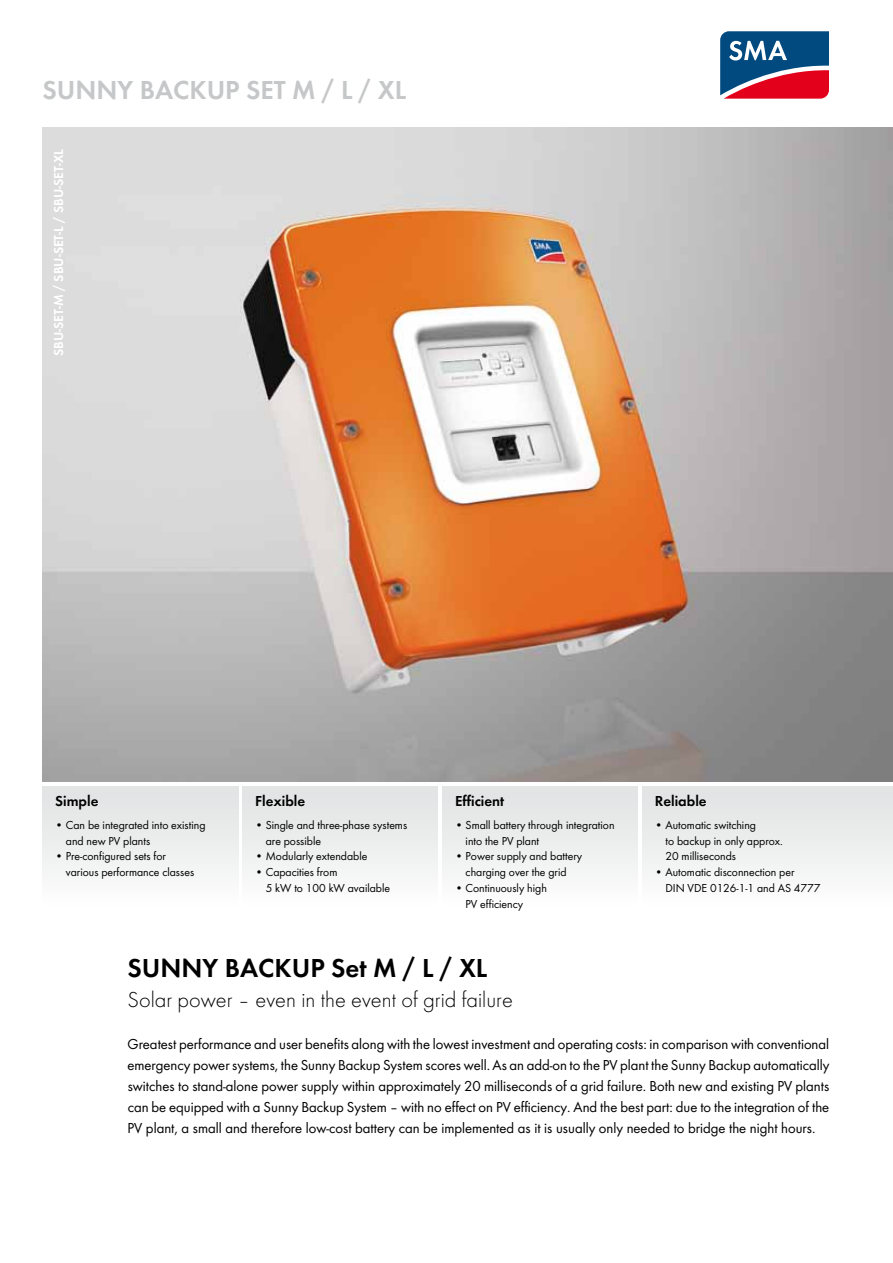
<style>
.page{position:relative;width:893px;height:1263px;background:#fff}
.page>*{position:absolute;margin:0;border:0;box-sizing:border-box;transform-origin:0 0}
.t1{font:600 27px "SMA Futura Global";color:#c6c7c8}
.t2{font:600 27px "SMA Futura Global";color:#000}
.t3{font:22.5px "SMA Futura Global Light";color:#000}
.t4{font:15px/21px "SMA Futura Global";color:#000;text-align:justify}
.t5{font:600 15px "SMA Futura Global";color:#000}
.t6{font:600 13.5px "SMA Futura Global";color:#fff}
.t7{font:12px/15.8px "SMA Futura Global";color:#000}
</style>
<div class="page">
<svg style="left:720px;top:31px;width:109px;height:68px;background:#645177"></svg>
<img style="left:43px;top:128px;width:850px;height:654px">
<div style="left:43px;top:787px;width:195px;height:119px;background:linear-gradient(to bottom,#e0e1e2,#fdfdfd)"></div>
<div style="left:242px;top:787px;width:196px;height:119px;background:linear-gradient(to bottom,#e0e1e2,#fdfdfd)"></div>
<div style="left:442px;top:787px;width:196px;height:119px;background:linear-gradient(to bottom,#e0e1e2,#fdfdfd)"></div>
<div style="left:642px;top:787px;width:251px;height:119px;background:linear-gradient(to bottom,#e0e1e2,#fdfdfd)"></div>
<h1 class="t1" style="left:43px;top:74px;width:365px">SUNNY BACKUP Set M / L / XL</h1>
<p class="t6" style="left:51px;top:356px;width:209px;rotate:-90deg">SBU-Set-M / SBU-SET-L / SBU-SET-XL</p>
<p class="t5" style="left:55px;top:792px;width:45px">Simple</p>
<p class="t7" style="left:66px;top:817px;width:141px;text-indent:-11px">• Can be integrated into existing and new PV plants</p>
<p class="t7" style="left:66px;top:848px;width:130px;text-indent:-11px">• Pre-configured sets for various performance classes</p>
<p class="t5" style="left:255px;top:792px;width:52px">Flexible</p>
<p class="t7" style="left:266px;top:817px;width:143px;text-indent:-11px">• Single and three-phase systems are possible</p>
<p class="t7" style="left:255px;top:848px;width:114px">• Modularly extendable</p>
<p class="t7" style="left:266px;top:864px;width:126px;text-indent:-11px">• Capacities from<br>5 kW to 100 kW available</p>
<p class="t5" style="left:455px;top:792px;width:51px">Efficient</p>
<p class="t7" style="left:466px;top:817px;width:150px;text-indent:-11px">• Small battery through integration into the PV plant</p>
<p class="t7" style="left:455px;top:848px;width:129px;text-align:center">• Power supply and battery charging over the grid</p>
<p class="t7" style="left:466px;top:880px;width:83px;text-indent:-11px">• Continuously high<br>PV efficiency</p>
<p class="t5" style="left:655px;top:792px;width:53px">Reliable</p>
<p class="t7" style="left:665px;top:817px;width:119px;text-indent:-11px">• Automatic switching<br>to backup in only approx.<br>20 milliseconds</p>
<p class="t7" style="left:665px;top:864px;width:156px;text-indent:-11px">• Automatic disconnection per<br>DIN VDE 0126-1-1 and AS 4777</p>
<h1 class="t2" style="left:128px;top:952px;width:34px">Sunny</h1>
<h1 class="t2" style="left:225px;top:952px;width:34px">Backup</h1>
<h1 class="t2" style="left:331px;top:952px;width:158px">Set M / L / XL</h1>
<h2 class="t3" style="left:128px;top:986px;width:387px">Solar power – even in the event of grid failure</h2>
<p class="t4" style="left:128px;top:1033px;width:703px">Greatest performance and user benefits along with the lowest investment and operating costs: in comparison with conventional emergency power systems, the Sunny Backup System scores well. As an add-on to the PV plant the Sunny Backup automatically switches to stand-alone power supply within approximately 20 milliseconds of a grid failure. Both new and existing PV plants can be equipped with a Sunny Backup System – with no effect on PV efficiency. And the best part: due to the integration of the PV plant, a small and therefore low-cost battery can be implemented as it is usually only needed to bridge the night hours.</p>
</div>
